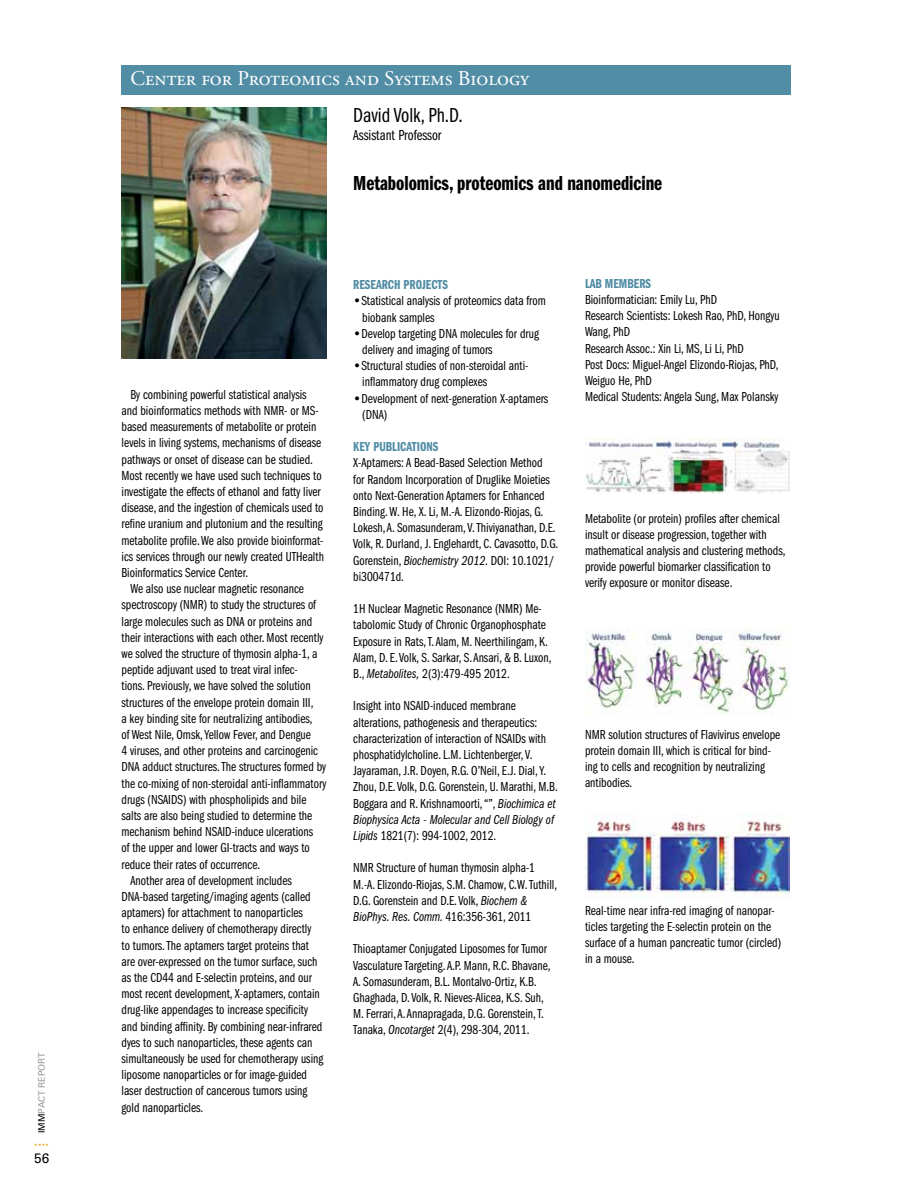
<style>
.page{position:relative;width:918px;height:1188px;background:#fff}
.page>*{position:absolute;margin:0;border:0;box-sizing:border-box;transform-origin:0 0}
.t1{font:21px "ITC Franklin Gothic Std Dm Cp";color:#000}
.t2{font:21px "Adobe Garamond Pro";color:#fff}
.t3{font:21px "ITC Franklin Gothic Std Bk Cp";color:#000}
.t4{font:15px "ITC Franklin Gothic Std Bk Cp";color:#000}
.t5{font:13.5px/16.2px "ITC Franklin Gothic Std Bk Cp";color:#000}
.t6{font:13.5px "ITC Franklin Gothic Std Bk Cp It";color:#000}
.t7{font:13.5px "ITC Franklin Gothic Std Dm Cp";color:#518da5}
.t8{font:13.5px "Univers";color:#000}
.t9{font:9px "Univers";color:#939598}
.t10{font:6px "Univers";color:#f2b23d}
.s1{color:#000}
.s2{font-family:"ITC Franklin Gothic Std";font-weight:600}
.s3{font-family:"ITC Franklin Gothic Std Bk Cp It"}
.s4{font-family:"ITC Franklin Gothic Std Bk Cp"}
</style>
<div class="page">
<img style="left:585px;top:438px;width:205px;height:55px">
<img style="left:585px;top:629px;width:205px;height:86px">
<img style="left:585px;top:815px;width:205px;height:84px">
<div style="left:122px;top:65px;width:669px;height:29px;background:#518da5"></div>
<img style="left:122px;top:108px;width:204px;height:251px">
<p class="t9" style="left:36px;top:1133px;width:82px;rotate:-90deg"><span class="s1">IMM</span>PACT REPORT</p>
<p class="t10" style="left:35px;top:1141px;width:15px">• • • •</p>
<p class="t8" style="left:34px;top:1151px;width:17px">56</p>
<h1 class="t2" style="left:131px;top:66px;width:400px">Center for Proteomics and Systems Biology</h1>
<h1 class="t3" style="left:353px;top:103px;width:111px">David Volk, Ph.D.</h1>
<p class="t4" style="left:353px;top:127px;width:90px">Assistant Professor</p>
<h1 class="t1" style="left:353px;top:172px;width:310px">Metabolomics, proteomics and nanomedicine</h1>
<p class="t5" style="left:121px;top:387px;width:204px;text-indent:9px">By combining powerful statistical analysis and bioinformatics methods with NMR- or MS&shy;based measurements of metabolite or protein levels in living systems, mechanisms of disease pathways or onset of disease can be studied.<br>Most recently we have used such techniques to investigate the effects of ethanol and fatty liver disease, and the ingestion of chemicals used to refine uranium and plutonium and the resulting metabolite profile. We also provide bioinformat&shy;ics services through our newly created UTHealth Bioinformatics Service Center.</p>
<p class="t5" style="left:131px;top:581px;width:175px">We also use nuclear magnetic resonance</p>
<p class="t5" style="left:121px;top:597px;width:196px">spectroscopy (NMR) to study the structures of</p>
<p class="t5" style="left:121px;top:613px;width:192px">large molecules such as DNA or proteins and</p>
<p class="t5" style="left:121px;top:630px;width:204px">their interactions with each other. Most recently</p>
<p class="t5" style="left:121px;top:646px;width:197px">we solved the structure of thymosin alpha-1, a</p>
<p class="t5" style="left:121px;top:662px;width:178px">peptide adjuvant used to treat viral infec-</p>
<p class="t5" style="left:121px;top:678px;width:191px">tions. Previously, we have solved the solution</p>
<p class="t5" style="left:121px;top:694px;width:194px">structures of the envelope protein domain III,</p>
<p class="t5" style="left:121px;top:711px;width:193px">a key binding site for neutralizing antibodies,</p>
<p class="t5" style="left:121px;top:727px;width:191px">of West Nile, Omsk, Yellow Fever, and Dengue</p>
<p class="t5" style="left:121px;top:743px;width:198px">4 viruses, and other proteins and carcinogenic</p>
<p class="t5" style="left:121px;top:759px;width:206px">DNA adduct structures. The structures formed by</p>
<p class="t5" style="left:121px;top:775px;width:206px">the co-mixing of non-steroidal anti-inflammatory</p>
<p class="t5" style="left:121px;top:792px;width:187px">drugs (NSAIDS) with phospholipids and bile</p>
<p class="t5" style="left:121px;top:808px;width:192px">salts are also being studied to determine the</p>
<p class="t5" style="left:121px;top:824px;width:193px">mechanism behind NSAID-induce ulcerations</p>
<p class="t5" style="left:121px;top:840px;width:190px">of the upper and lower GI-tracts and ways to</p>
<p class="t5" style="left:121px;top:856px;width:140px">reduce their rates of occurrence.</p>
<p class="t5" style="left:131px;top:873px;width:163px">Another area of development includes</p>
<p class="t5" style="left:121px;top:889px;width:191px">DNA-based targeting/imaging agents (called</p>
<p class="t5" style="left:121px;top:905px;width:183px">aptamers) for attachment to nanoparticles</p>
<p class="t5" style="left:121px;top:921px;width:191px">to enhance delivery of chemotherapy directly</p>
<p class="t5" style="left:121px;top:937px;width:189px">to tumors. The aptamers target proteins that</p>
<p class="t5" style="left:121px;top:954px;width:197px">are over-expressed on the tumor surface, such</p>
<p class="t5" style="left:121px;top:970px;width:192px">as the CD44 and E-selectin proteins, and our</p>
<p class="t5" style="left:121px;top:986px;width:200px">most recent development, X-aptamers, contain</p>
<p class="t5" style="left:121px;top:1002px;width:188px">drug-like appendages to increase specificity</p>
<p class="t5" style="left:121px;top:1018px;width:202px">and binding affinity. By combining near-infrared</p>
<p class="t5" style="left:121px;top:1035px;width:192px">dyes to such nanoparticles, these agents can</p>
<p class="t5" style="left:121px;top:1051px;width:203px">simultaneously be used for chemotherapy using</p>
<p class="t5" style="left:121px;top:1067px;width:187px">liposome nanoparticles or for image-guided</p>
<p class="t5" style="left:121px;top:1083px;width:187px">laser destruction of cancerous tumors using</p>
<p class="t5" style="left:121px;top:1099px;width:83px">gold nanoparticles.</p>
<p class="t7" style="left:353px;top:277px;width:96px">RESEARCH PROJECTS</p>
<p class="t5" style="left:362px;top:293px;width:185px;text-indent:-9px"><span class="s2">•</span>Statistical analysis of proteomics data from biobank samples</p>
<p class="t5" style="left:362px;top:325px;width:178px;text-indent:-9px"><span class="s2">•</span>Develop targeting DNA molecules for drug delivery and imaging of tumors</p>
<p class="t5" style="left:362px;top:358px;width:168px;text-indent:-9px"><span class="s2">•</span>Structural studies of non-steroidal anti&shy;inflammatory drug complexes</p>
<p class="t5" style="left:362px;top:390px;width:188px;text-indent:-9px"><span class="s2">•</span>Development of next-generation X-aptamers (DNA)</p>
<p class="t7" style="left:353px;top:439px;width:87px">KEY PUBLICATIONS</p>
<p class="t5" style="left:353px;top:455px;width:207px">X-Aptamers: A Bead-Based Selection Method<br>for Random Incorporation of Druglike Moieties onto Next-Generation Aptamers for Enhanced Binding. W. He, X. Li, M.-A. Elizondo-Riojas, G.<br>Lokesh, A. Somasunderam, V. Thiviyanathan, D.E.<br>Volk, R. Durland, J. Englehardt, C. Cavasotto, D.G.<br>Gorenstein, <span class="s3">Biochemistry 2012.</span> DOI: 10.1021/ bi300471d.</p>
<p class="t5" style="left:353px;top:601px;width:200px">1H Nuclear Magnetic Resonance (NMR) Me&shy;tabolomic Study of Chronic Organophosphate Exposure in Rats, T. Alam, M. Neerthilingam, K.<br>Alam, D. E. Volk, S. Sarkar, S. Ansari, &amp; B. Luxon, B., <span class="s3">Metabolites,</span> 2(3):479-495 2012.</p>
<p class="t5" style="left:353px;top:698px;width:206px">Insight into NSAID-induced membrane alterations, pathogenesis and therapeutics: characterization of interaction of NSAIDs with phosphatidylcholine. L.M. Lichtenberger, V.<br>Jayaraman, J.R. Doyen, R.G. O’Neil, E.J. Dial, Y.<br>Zhou, D.E. Volk, D.G. Gorenstein, U. Marathi, M.B.<br>Boggara and R. Krishnamoorti, “”, <span class="s3">Biochimica et</span></p>
<p class="t6" style="left:353px;top:812px;width:202px">Biophysica Acta - Molecular and Cell Biology of</p>
<p class="t5" style="left:353px;top:828px;width:144px"><span class="s3">Lipids</span> 1821(7): 994-1002, 2012.</p>
<p class="t5" style="left:353px;top:860px;width:205px">NMR Structure of human thymosin alpha-1<br>M.-A. Elizondo-Riojas, S.M. Chamow, C.W. Tuthill,<br>D.G. Gorenstein and D.E. Volk, <span class="s3">Biochem &amp;</span></p>
<p class="t6" style="left:353px;top:909px;width:180px">BioPhys. Res. Comm. <span class="s4">416:356-361, 2011</span></p>
<p class="t5" style="left:353px;top:941px;width:199px">Thioaptamer Conjugated Liposomes for Tumor Vasculature Targeting. A.P. Mann, R.C. Bhavane, A. Somasunderam, B.L. Montalvo-Ortiz, K.B.<br>Ghaghada, D. Volk, R. Nieves-Alicea, K.S. Suh, M. Ferrari, A. Annapragada, D.G. Gorenstein, T.<br>Tanaka, <span class="s3">Oncotarget</span> 2(4), 298-304, 2011.</p>
<p class="t7" style="left:585px;top:276px;width:68px">LAB MEMBERS</p>
<p class="t5" style="left:585px;top:292px;width:196px">Bioinformatician: Emily Lu, PhD<br>Research Scientists: Lokesh Rao, PhD, Hongyu Wang, PhD<br>Research Assoc.: Xin Li, MS, Li Li, PhD<br>Post Docs: Miguel-Angel Elizondo-Riojas, PhD, Weiguo He, PhD<br>Medical Students: Angela Sung, Max Polansky</p>
<p class="t5" style="left:585px;top:510px;width:202px">Metabolite (or protein) profiles after chemical insult or disease progression, together with mathematical analysis and clustering methods, provide powerful biomarker classification to verify exposure or monitor disease.</p>
<p class="t5" style="left:585px;top:727px;width:197px">NMR solution structures of Flavivirus envelope protein domain III, which is critical for bind&shy;ing to cells and recognition by neutralizing antibodies.</p>
<p class="t5" style="left:585px;top:902px;width:198px">Real-time near infra-red imaging of nanopar&shy;ticles targeting the E-selectin protein on the surface of a human pancreatic tumor (circled) in a mouse.</p>
</div>
